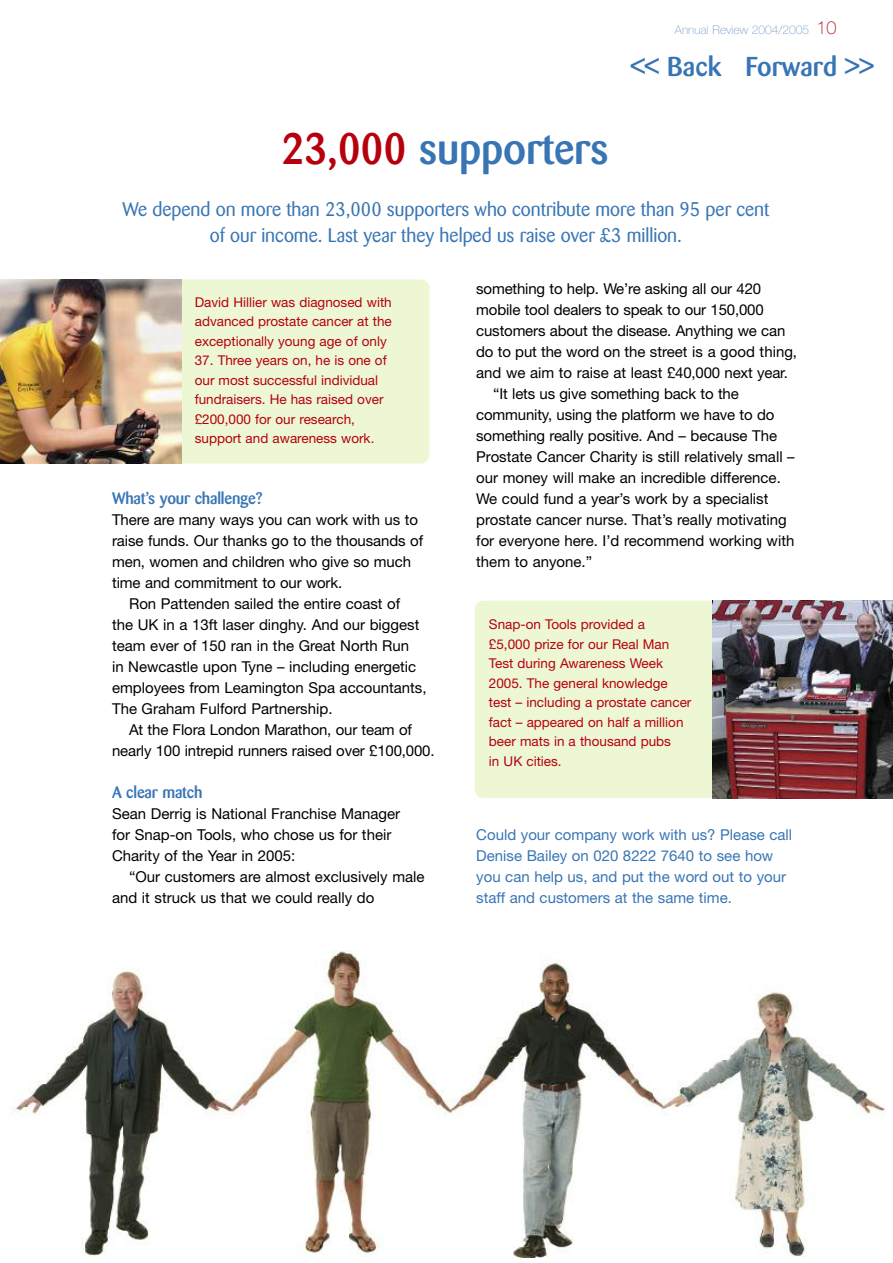
<style>
.page{position:relative;width:893px;height:1263px;background:#fff}
.page>*{position:absolute;margin:0;border:0;box-sizing:border-box;transform-origin:0 0}
.t1{font:500 43.5px "Barmeno";letter-spacing:-.005em;color:#3875b4}
.t2{font:500 27px "Barmeno";color:#3875b4}
.t3{font:19.5px/25.5px "Barmeno";color:#3875b4;text-align:center}
.t4{font:500 16.5px "Barmeno";letter-spacing:-.01em;color:#3875b4}
.t5{font:15px/21px "Helvetica Neue";color:#000}
.t6{font:15px/21px "Helvetica Neue";color:#3875b4}
.t7{font:13.5px/19.5px "Helvetica Neue";color:#b7000e}
.t8{font:100 12px "Helvetica Neue";color:#749eca}
.s1{font-size:18px;color:#b7000e}
.s2{color:#b7000e}
.s3{font-size:28.5px}
</style>
<div class="page">
<img style="left:12px;top:950px;width:874px;height:307px">
<div style="left:151px;top:279px;width:278px;height:184px;background:#edf7d4;border-radius:9px"></div>
<img style="left:0;top:279px;width:182px;height:184px">
<div style="left:475px;top:601px;width:262px;height:197px;background:#edf7d4;border-radius:9px"></div>
<img style="left:712px;top:601px;width:181px;height:197px">
<p class="t8" style="left:675px;top:26px;width:163px">Annual Review 2004/2005 <span class="s1">10</span></p>
<h1 class="t1" style="left:281px;top:131px;width:329px"><span class="s2">23,000</span> supporters</h1>
<h2 class="t2" style="left:631px;top:56px;width:244px"><span class="s3">&lt;&lt;</span> Back Forward <span class="s3">&gt;&gt;</span></h2>
<h3 class="t3" style="left:122px;top:198px;width:648px">We depend on more than 23,000 supporters who contribute more than 95 per cent of our income. Last year they helped us raise over £3 million.</h3>
<p class="t7" style="left:195px;top:293px;width:199px;text-align:justify">David Hillier was diagnosed with advanced prostate cancer at the exceptionally young age of only</p>
<p class="t7" style="left:195px;top:352px;width:193px">37. Three years on, he is one of our most successful individual fundraisers. He has raised over £200,000 for our research, support and awareness work.</p>
<p class="t4" style="left:112px;top:491px;width:152px">What’s your challenge?</p>
<p class="t5" style="left:112px;top:511px;width:307px">There are many ways you can work with us to</p>
<p class="t5" style="left:112px;top:532px;width:313px">raise funds. Our thanks go to the thousands of</p>
<p class="t5" style="left:112px;top:553px;width:300px">men, women and children who give so much</p>
<p class="t5" style="left:112px;top:574px;width:232px">time and commitment to our work.</p>
<p class="t5" style="left:129px;top:595px;width:273px">Ron Pattenden sailed the entire coast of</p>
<p class="t5" style="left:112px;top:616px;width:309px">the UK in a 13ft laser dinghy. And our biggest</p>
<p class="t5" style="left:112px;top:637px;width:299px">team ever of 150 ran in the Great North Run</p>
<p class="t5" style="left:112px;top:658px;width:306px">in Newcastle upon Tyne – including energetic</p>
<p class="t5" style="left:112px;top:679px;width:316px">employees from Leamington Spa accountants,</p>
<p class="t5" style="left:112px;top:700px;width:222px">The Graham Fulford Partnership.</p>
<p class="t5" style="left:129px;top:721px;width:284px">At the Flora London Marathon, our team of</p>
<p class="t5" style="left:112px;top:742px;width:324px">nearly 100 intrepid runners raised over £100,000.</p>
<p class="t4" style="left:112px;top:785px;width:92px">A clear match</p>
<p class="t5" style="left:112px;top:805px;width:290px">Sean Derrig is National Franchise Manager for Snap-on Tools, who chose us for their<br>Charity of the Year in 2005:</p>
<p class="t5" style="left:112px;top:868px;width:314px;text-indent:17px">“Our customers are almost exclusively male and it struck us that we could really do</p>
<p class="t5" style="left:476px;top:280px;width:286px">something to help. We’re asking all our 420</p>
<p class="t5" style="left:476px;top:301px;width:289px">mobile tool dealers to speak to our 150,000</p>
<p class="t5" style="left:476px;top:322px;width:311px">customers about the disease. Anything we can</p>
<p class="t5" style="left:476px;top:343px;width:322px">do to put the word on the street is a good thing,</p>
<p class="t5" style="left:476px;top:364px;width:313px">and we aim to raise at least £40,000 next year.</p>
<p class="t5" style="left:493px;top:385px;width:247px">“It lets us give something back to the</p>
<p class="t5" style="left:476px;top:406px;width:300px">community, using the platform we have to do</p>
<p class="t5" style="left:476px;top:427px;width:302px">something really positive. And – because The</p>
<p class="t5" style="left:476px;top:448px;width:320px">Prostate Cancer Charity is still relatively small –</p>
<p class="t5" style="left:476px;top:469px;width:306px">our money will make an incredible difference.</p>
<p class="t5" style="left:476px;top:490px;width:294px">We could fund a year’s work by a specialist</p>
<p class="t5" style="left:476px;top:511px;width:312px">prostate cancer nurse. That’s really motivating</p>
<p class="t5" style="left:476px;top:532px;width:320px">for everyone here. I’d recommend working with</p>
<p class="t5" style="left:476px;top:553px;width:117px">them to anyone.”</p>
<p class="t7" style="left:489px;top:616px;width:204px">Snap-on Tools provided a<br>£5,000 prize for our Real Man<br>Test during Awareness Week<br>2005. The general knowledge test – including a prostate cancer fact – appeared on half a million beer mats in a thousand pubs<br>in UK cities.</p>
<p class="t6" style="left:476px;top:826px;width:318px">Could your company work with us? Please call Denise Bailey on 020 8222 7640 to see how you can help us, and put the word out to your staff and customers at the same time.</p>
</div>
